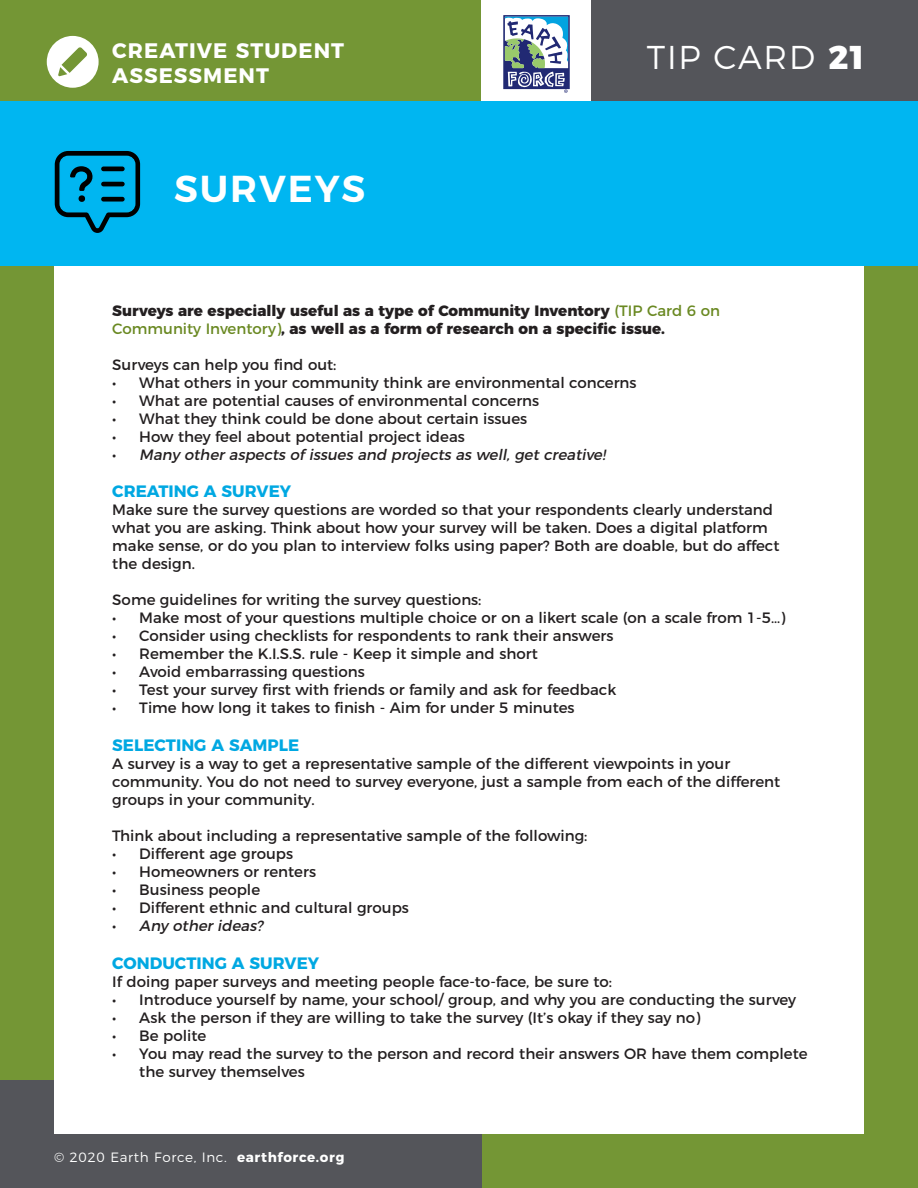
<style>
.page{position:relative;width:918px;height:1188px;background:#749635}
.page>*{position:absolute;margin:0;border:0;box-sizing:border-box;transform-origin:0 0}
.page_headers{font:600 37.5px "Montserrat";letter-spacing:.05em;color:#fff}
.page_headers-2{font:300 33px "Montserrat";letter-spacing:.05em;color:#fff}
.t1{font:700 21px/25.5px "Montserrat";letter-spacing:.05em;color:#fff}
.t2{font:700 16.5px "Montserrat";color:#00a8e2}
.Tip_body{font:15px/18px "Montserrat";color:#231f20}
.Tip_First_graph{font:800 15px/18px "Montserrat";color:#231f20}
.t3{font:italic 15px "Montserrat";color:#231f20}
.t4{font:300 13.5px "Montserrat";letter-spacing:.05em;color:#fff}
.s1{font-weight:800}
.s2{font-weight:400;color:#6a8922}
.s3{font-style:normal}
.s4{font-weight:700}
</style>
<div class="page">
<div style="left:0;top:1080px;width:481px;height:108px;background:#54555a"></div>
<div style="left:481px;top:0;width:143px;height:135px;background:#fff"></div>
<div style="left:592px;top:0;width:326px;height:197px;background:#54555a"></div>
<div style="left:54px;top:102px;width:810px;height:1032px;background:#fff"></div>
<div style="left:0;top:102px;width:918px;height:164px;background:#00b6f1"></div>
<svg style="left:503px;top:15px;width:67px;height:78px"></svg>
<div style="left:47px;top:36px;width:52px;height:52px;background:#fff;border-radius:50%"></div>
<svg style="left:58px;top:47px;width:29px;height:29px"></svg>
<svg style="left:54px;top:151px;width:87px;height:82px"></svg>
<h3 class="t1" style="left:112px;top:36px;width:233px">CREATIVE STUDENT<br>ASSESSMENT</h3>
<p class="page_headers" style="left:174px;top:158px;width:193px">SURVEYS</p>
<p class="page_headers-2" style="left:647px;top:32px;width:219px">TIP CARD <span class="s1">21</span></p>
<p class="Tip_First_graph" style="left:112px;top:300px;width:609px">Surveys are especially useful as a type of Community Inventory <span class="s2">(TIP Card 6 on<br>Community Inventory)</span>, as well as a form of research on a specific issue.</p>
<p class="Tip_body" style="left:112px;top:354px;width:226px">Surveys can help you find out:</p>
<p class="Tip_body" style="left:112px;top:372px;width:526px">• What others in your community think are environmental concerns</p>
<p class="Tip_body" style="left:112px;top:390px;width:428px">• What are potential causes of environmental concerns</p>
<p class="Tip_body" style="left:112px;top:408px;width:416px">• What they think could be done about certain issues</p>
<p class="Tip_body" style="left:112px;top:426px;width:354px">• How they feel about potential project ideas</p>
<p class="t3" style="left:112px;top:442px;width:498px"><span class="s3">•</span> Many otheraspectsof issuesand projectsaswell,getcreative!</p>
<h1 class="t2" style="left:112px;top:478px;width:180px">CREATING A SURVEY</h1>
<p class="Tip_body" style="left:112px;top:500px;width:669px">Make sure the survey questions are worded so that your respondents clearly understand what you are asking. Think about how your survey will be taken. Does a digital platform make sense, or do you plan to interview folks using paper? Both are doable, but do affect the design.</p>
<p class="Tip_body" style="left:112px;top:590px;width:371px">Some guidelines for writing the survey questions:</p>
<p class="Tip_body" style="left:112px;top:608px;width:674px">• Make most of your questions multiple choice or on a likert scale (on a scale from 1-5…)</p>
<p class="Tip_body" style="left:112px;top:626px;width:503px">• Consider using checklists for respondents to rank their answers</p>
<p class="Tip_body" style="left:112px;top:644px;width:427px">• Remember the K.I.S.S. rule - Keep it simple and short</p>
<p class="Tip_body" style="left:112px;top:662px;width:254px">• Avoid embarrassing questions</p>
<p class="Tip_body" style="left:112px;top:680px;width:505px">• Test your survey first with friends or family and ask for feedback</p>
<p class="Tip_body" style="left:112px;top:698px;width:464px">• Time how long it takes to finish - Aim for under 5 minutes</p>
<h1 class="t2" style="left:112px;top:732px;width:188px">SELECTING A SAMPLE</h1>
<p class="Tip_body" style="left:112px;top:754px;width:669px">A survey is a way to get a representative sample of the different viewpoints in your community. You do not need to survey everyone, just a sample from each of the different groups in your community.</p>
<p class="Tip_body" style="left:112px;top:826px;width:477px">Think about including a representative sample of the following:</p>
<p class="Tip_body" style="left:112px;top:844px;width:182px">• Different age groups</p>
<p class="Tip_body" style="left:112px;top:862px;width:205px">• Homeowners or renters</p>
<p class="Tip_body" style="left:112px;top:880px;width:149px">• Business people</p>
<p class="Tip_body" style="left:112px;top:898px;width:298px">• Different ethnic and cultural groups</p>
<p class="t3" style="left:112px;top:914px;width:156px"><span class="s3">•</span> Any otherideas?</p>
<h1 class="t2" style="left:112px;top:950px;width:208px">CONDUCTING A SURVEY</h1>
<p class="Tip_body" style="left:112px;top:971px;width:501px">If doing paper surveys and meeting people face-to-face, be sure to:</p>
<p class="Tip_body" style="left:112px;top:989px;width:685px">• Introduce yourself by name, your school/ group, and why you are conducting the survey</p>
<p class="Tip_body" style="left:112px;top:1007px;width:590px">• Ask the person if they are willing to take the survey (It’s okay if they say no)</p>
<p class="Tip_body" style="left:112px;top:1025px;width:96px">• Be polite</p>
<p class="Tip_body" style="left:139px;top:1043px;width:670px;text-indent:-27px">• You may read the survey to the person and record their answers OR have them complete the survey themselves</p>
<p class="t4" style="left:54px;top:1146px;width:292px">© 2020 Earth Force, Inc. <span class="s4">earthforce.org</span></p>
</div>
